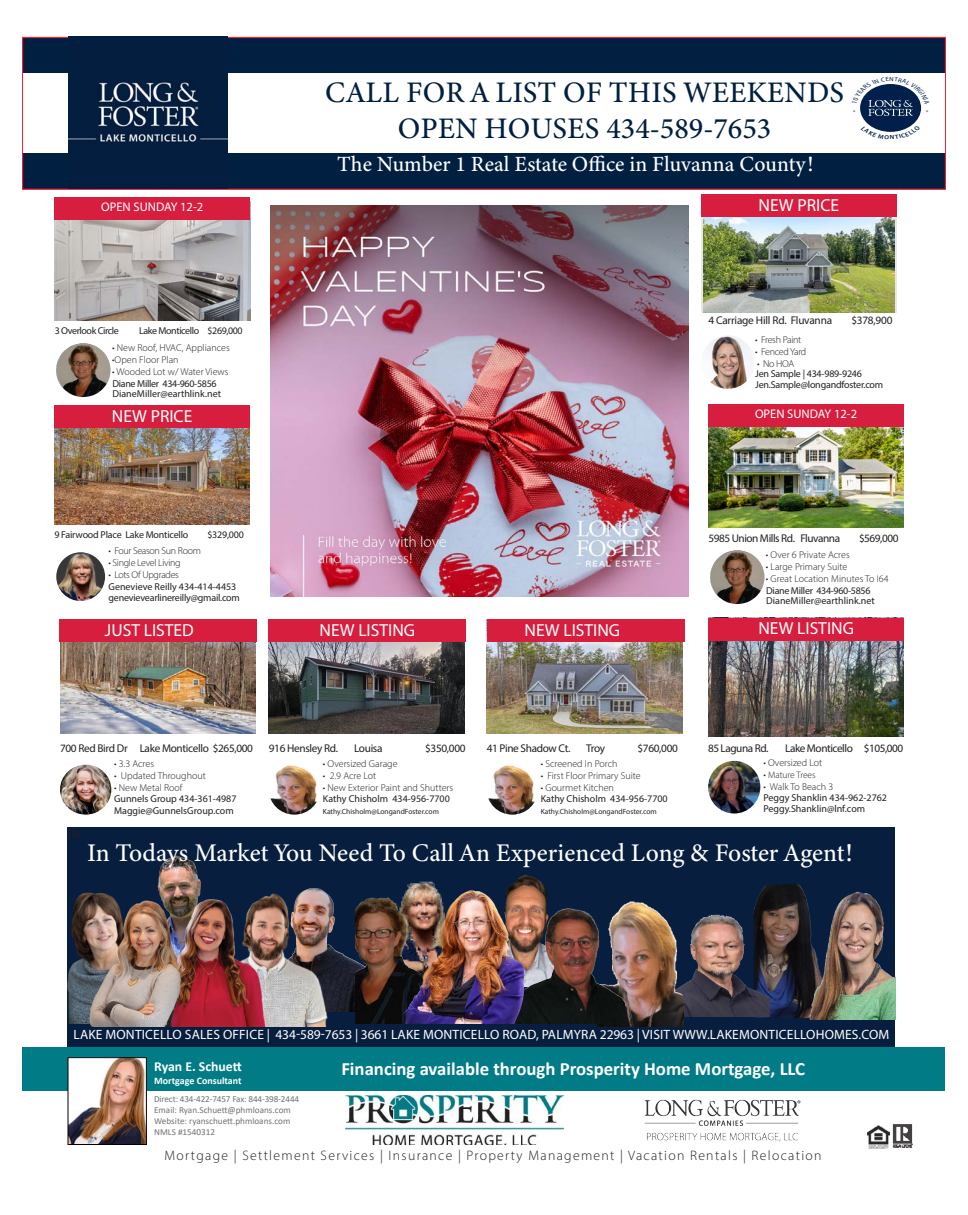
<style>
.page{position:relative;width:968px;height:1215px;background:#fff}
.page>*{position:absolute;margin:0;border:0;box-sizing:border-box;transform-origin:0 0}
.t1{font:500 29.88px/35.9px "Minion 3";color:#011f41;text-align:center}
.t2{font:500 25.5px "Minion 3";color:#fff}
.t3{font:500 21.75px "Minion 3";color:#fff}
.t4{font:700 18.75px "Calibri";color:#fff}
.t5{font:17.5px "Myriad Pro";color:#fff}
.t6{font:15px "Minion Pro";color:#231f20}
.t7{font:300 13.75px "Myriad Pro";letter-spacing:.095em;color:#231f20}
.t8{font:700 13.75px "Calibri";color:#fff}
.t9{font:13.5px "Myriad Pro";letter-spacing:.015em;color:#fff}
.t10{font:12.5px "Myriad Pro";color:#fff}
.t11{font:11.25px "Myriad Pro";letter-spacing:-.03em;color:#231f20}
.t12{font:10px/11.2px "Myriad Pro";letter-spacing:-.005em;color:#231f20}
.t13{font:300 10px/11.2px "Myriad Pro";color:#231f20}
.t14{font:300 10px "Myriad Pro";letter-spacing:-.03em;color:#231f20}
.t15{font:10px/12.5px "Myriad Pro";letter-spacing:-.03em;color:#231f20}
.t16{font:10px "Myriad Pro";letter-spacing:-.04em;color:#231f20}
.t17{font:700 10px "Calibri";color:#fff}
.t18{font:300 9.38px "Myriad Pro";color:#231f20}
.t19{font:9.12px/11px "Calibri";color:#717271}
.t20{font:7.5px "Myriad Pro";color:#231f20}
.s1{font-weight:300}
.s2{font-weight:400}
.s3{font-size:10px}
</style>
<div class="page">
<div style="left:22px;top:38px;width:923px;height:151px;background:#011f41"></div>
<div style="left:22px;top:37px;width:923px;height:153px;border:1px solid #ee2332"></div>
<img style="left:867px;top:1125px;width:22px;height:23px">
<img style="left:892px;top:1124px;width:21px;height:24px">
<div style="left:22px;top:1048px;width:923px;height:43px;background:#017b86"></div>
<div style="left:68px;top:827px;width:827px;height:219px;background:#071e3e"></div>
<img style="left:67px;top:891px;width:25px;height:132px">
<img style="left:301px;top:888px;width:54px;height:124px">
<img style="left:509px;top:875px;width:38px;height:32px">
<img style="left:407px;top:882px;width:29px;height:6px">
<img style="left:355px;top:897px;width:43px;height:126px">
<img style="left:754px;top:883px;width:54px;height:135px">
<img style="left:684px;top:907px;width:85px;height:110px">
<img style="left:597px;top:901px;width:87px;height:126px">
<img style="left:527px;top:907px;width:97px;height:116px">
<img style="left:398px;top:888px;width:129px;height:135px">
<img style="left:808px;top:891px;width:87px;height:128px">
<img style="left:157px;top:855px;width:44px;height:38px">
<img style="left:88px;top:893px;width:240px;height:133px">
<div style="left:23px;top:74px;width:921px;height:79px;background:#fff"></div>
<img style="left:68px;top:37px;width:160px;height:152px">
<img style="left:270px;top:205px;width:418px;height:391px">
<img style="left:54px;top:428px;width:196px;height:96px">
<img style="left:56px;top:552px;width:49px;height:49px;border-radius:24px">
<div style="left:54px;top:405px;width:196px;height:23px;background:#d71e3e"></div>
<img style="left:703px;top:217px;width:191px;height:96px">
<img style="left:701px;top:335px;width:53px;height:54px;border-radius:26px">
<div style="left:701px;top:194px;width:195px;height:23px;background:#d71e3e"></div>
<div style="left:860px;top:84px;width:61px;height:48px;background:#00204b;border-radius:50%"></div>
<img style="left:486px;top:642px;width:196px;height:92px">
<img style="left:488px;top:765px;width:47px;height:50px">
<img style="left:708px;top:761px;width:52px;height:53px;border-radius:26px">
<img style="left:708px;top:640px;width:195px;height:97px">
<div style="left:708px;top:618px;width:195px;height:22px;background:#d71e3e"></div>
<img style="left:269px;top:642px;width:195px;height:92px">
<img style="left:270px;top:765px;width:47px;height:50px">
<div style="left:268px;top:619px;width:198px;height:23px;background:#d71e3e"></div>
<div style="left:486px;top:619px;width:198px;height:23px;background:#d71e3e"></div>
<img style="left:708px;top:427px;width:195px;height:100px">
<img style="left:710px;top:550px;width:55px;height:55px">
<div style="left:708px;top:404px;width:195px;height:23px;background:#d71e3e"></div>
<img style="left:55px;top:220px;width:195px;height:100px">
<img style="left:56px;top:343px;width:55px;height:55px">
<div style="left:54px;top:197px;width:196px;height:23px;background:#d71e3e"></div>
<img style="left:60px;top:642px;width:196px;height:92px">
<img style="left:60px;top:765px;width:51px;height:50px">
<div style="left:59px;top:619px;width:198px;height:23px;background:#d71e3e"></div>
<img style="left:345px;top:1096px;width:218px;height:49px">
<img style="left:70px;top:1059px;width:74px;height:84px">
<div style="left:68px;top:1057px;width:78px;height:88px;border:1px solid #000"></div>
<img style="left:644px;top:1099px;width:157px;height:43px">
<svg style="left:870px;top:126px;width:41px;height:6px"></svg>
<svg style="left:853px;top:84px;width:76px;height:32px"></svg>
<p class="t1" style="left:325px;top:75px;width:520px">CALL FOR A LIST OF THIS WEEKENDS<br>OPEN HOUSES 434-589-7653</p>
<p class="t10" style="left:101px;top:199px;width:104px">OPEN SUNDAY 12-2</p>
<p class="t16" style="left:55px;top:325px;width:66px">3 Overlook Circle</p>
<p class="t16" style="left:139px;top:325px;width:105px">Lake Monticello $269,000</p>
<p class="t13" style="left:112px;top:342px;width:119px">• New Roof, HVAC, Appliances</p>
<p class="t13" style="left:112px;top:354px;width:68px">•Open Floor Plan</p>
<p class="t15" style="left:112px;top:365px;width:118px"><span class="s1">• Wooded Lot w/ Water Views<br></span>Diane Miller 434-960-5856</p>
<p class="t12" style="left:112px;top:388px;width:110px">DianeMiller@earthlink.net</p>
<p class="t5" style="left:112px;top:405px;width:82px">NEW PRICE</p>
<p class="t3" style="left:337px;top:149px;width:477px">The Number 1 Real Estate Office in Fluvanna County!</p>
<p class="t5" style="left:758px;top:194px;width:82px">NEW PRICE</p>
<p class="t11" style="left:708px;top:313px;width:125px">4 Carriage Hill Rd. Fluvanna</p>
<p class="t11" style="left:851px;top:313px;width:43px">$378,900</p>
<p class="t14" style="left:755px;top:333px;width:48px">• Fresh Paint</p>
<p class="t14" style="left:755px;top:345px;width:53px">• Fenced Yard</p>
<p class="t12" style="left:755px;top:358px;width:108px;line-height:9.8px"><span class="s1">• No HOA<br></span>Jen Sample | 434-989-9246</p>
<p class="t12" style="left:755px;top:379px;width:130px">Jen.Sample@longandfoster.com</p>
<p class="t10" style="left:755px;top:406px;width:104px">OPEN SUNDAY 12-2</p>
<p class="t12" style="left:54px;top:529px;width:135px">9 Fairwood Place Lake Monticello</p>
<p class="t12" style="left:207px;top:529px;width:38px">$329,000</p>
<p class="t14" style="left:108px;top:545px;width:94px">• Four Season Sun Room</p>
<p class="t14" style="left:108px;top:557px;width:74px">• Single Level Living</p>
<p class="t12" style="left:108px;top:569px;width:133px"><span class="s1">• Lots Of Upgrades<br></span>Genevieve Reilly 434-414-4453 genevievearlinereilly@gmail.com</p>
<p class="t5" style="left:105px;top:619px;width:90px">JUST LISTED</p>
<p class="t5" style="left:319px;top:619px;width:97px">NEW LISTING</p>
<p class="t5" style="left:524px;top:619px;width:97px">NEW LISTING</p>
<p class="t11" style="left:708px;top:531px;width:133px">5985 Union Mills Rd. Fluvanna</p>
<p class="t11" style="left:859px;top:531px;width:41px">$569,000</p>
<p class="t13" style="left:766px;top:549px;width:85px">• Over 6 Private Acres</p>
<p class="t13" style="left:766px;top:561px;width:83px">• Large Primary Suite</p>
<p class="t13" style="left:766px;top:572px;width:124px;line-height:12.5px">• Great Location Minutes To I64<br><span class="s2">Diane Miller 434-960-5856</span></p>
<p class="t12" style="left:766px;top:595px;width:110px">DianeMiller@earthlink.net</p>
<p class="t5" style="left:758px;top:618px;width:97px">NEW LISTING</p>
<p class="t11" style="left:60px;top:741px;width:194px">700 Red Bird Dr Lake Monticello $265,000</p>
<p class="t13" style="left:114px;top:758px;width:41px">• 3.3 Acres</p>
<p class="t13" style="left:114px;top:770px;width:93px">• Updated Throughout</p>
<p class="t12" style="left:114px;top:782px;width:124px"><span class="s1">• New Metal Roof<br></span>Gunnels Group 434-361-4987<br>Maggie@GunnelsGroup.com</p>
<p class="t6" style="left:68px;top:823px;width:15px">ds</p>
<p class="t11" style="left:269px;top:741px;width:71px">916 Hensley Rd.</p>
<p class="t11" style="left:354px;top:741px;width:30px">Louisa</p>
<p class="t11" style="left:425px;top:741px;width:42px">$350,000</p>
<p class="t13" style="left:323px;top:758px;width:76px">• Oversized Garage</p>
<p class="t13" style="left:323px;top:770px;width:55px">• 2.9 Acre Lot</p>
<p class="t13" style="left:323px;top:782px;width:132px">• New Exterior Paint and Shutters<br><span class="s2">Kathy Chisholm 434-956-7700</span></p>
<p class="t20" style="left:323px;top:806px;width:118px">Kathy.Chisholm@LongandFoster.com</p>
<p class="t11" style="left:486px;top:741px;width:85px">41 Pine Shadow Ct.</p>
<p class="t11" style="left:586px;top:741px;width:21px">Troy</p>
<p class="t11" style="left:637px;top:741px;width:42px">$760,000</p>
<p class="t13" style="left:540px;top:758px;width:78px">• Screened In Porch</p>
<p class="t13" style="left:540px;top:770px;width:101px">• First Floor Primary Suite</p>
<p class="t12" style="left:540px;top:782px;width:128px"><span class="s1">• Gourmet Kitchen<br></span>Kathy Chisholm 434-956-7700</p>
<p class="t20" style="left:540px;top:806px;width:118px">Kathy.Chisholm@LongandFoster.com</p>
<p class="t11" style="left:708px;top:741px;width:62px">85 Laguna Rd.</p>
<p class="t11" style="left:785px;top:741px;width:120px">Lake Monticello $105,000</p>
<p class="t13" style="left:763px;top:757px;width:60px">• Oversized Lot</p>
<p class="t18" style="left:763px;top:769px;width:54px"><span class="s3">•</span> Mature Trees</p>
<p class="t12" style="left:763px;top:781px;width:125px"><span class="s1">• Walk To Beach 3<br></span>Peggy Shanklin 434-962-2762<br>Peggy.Shanklin@lnf.com</p>
<p class="t2" style="left:87px;top:835px;width:766px">In Todays Market You Need To Call An Experienced Long &amp; Foster Agent!</p>
<p class="t9" style="left:73px;top:1026px;width:817px">LAKE MONTICELLO SALES OFFICE | 434-589-7653 | 3661 LAKE MONTICELLO ROAD, PALMYRA 22963 | VISIT WWW.LAKEMONTICELLOHOMES.COM</p>
<p class="t8" style="left:154px;top:1057px;width:89px">Ryan E. Schuett</p>
<p class="t17" style="left:154px;top:1073px;width:89px">Mortgage Consultant</p>
<p class="t19" style="left:154px;top:1093px;width:146px">Direct: 434-422-7457 Fax: 844-398-2444<br>Email: Ryan.Schuett@phmloans.com<br>Website: ryanschuett.phmloans.com<br>NMLS #1540312</p>
<p class="t4" style="left:341px;top:1055px;width:465px">Financing available through Prosperity Home Mortgage, LLC</p>
<p class="t7" style="left:164px;top:1147px;width:658px">Mortgage | Settlement Services | Insurance | Property Management | Vacation Rentals | Relocation</p>
</div>
